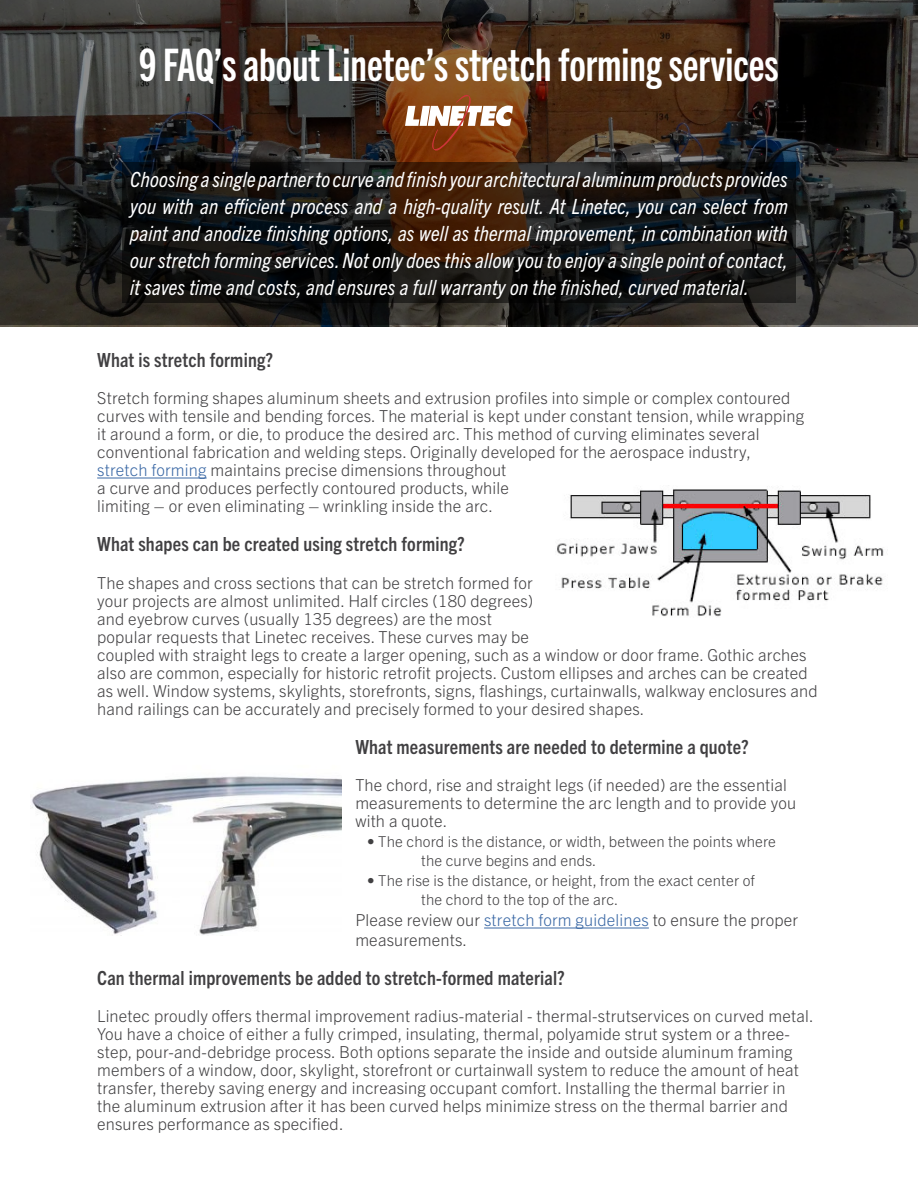
<style>
.page{position:relative;width:918px;height:1188px;background:#fff}
.page>*{position:absolute;margin:0;border:0;box-sizing:border-box;transform-origin:0 0}
.t1{font:45px "Trade Gothic Next LT Pro Bd Cm";color:#fff}
.t2{font:italic condensed 21px/27px "Trade Gothic Next LT Pro";letter-spacing:.01em;color:#fff;text-align:justify}
.t3{font:700 condensed 19.5px "Trade Gothic Next LT Pro";letter-spacing:.01em;color:#414042}
.t4{font:300 16.5px/18px "Trade Gothic Next LT Pro";letter-spacing:.01em;color:#414042}
.t5{font:300 15px/19.5px "Trade Gothic Next LT Pro";letter-spacing:.01em;color:#414042}
.s1{color:#3a68a5}
</style>
<div class="page">
<svg style="left:0;top:0;width:918px;height:325px;background:#362d25"></svg>
<svg style="left:122px;top:163px;width:674px;height:140px;background:#181411"></svg>
<img style="left:557px;top:489px;width:327px;height:128px">
<img style="left:31px;top:776px;width:311px;height:159px">
<hr style="left:97px;top:478px;width:110px;height:1px;background:#3a68a5">
<hr style="left:484px;top:928px;width:165px;height:1px;background:#3a68a5">
<svg style="left:405px;top:93px;width:108px;height:59px"></svg>
<h1 class="t1" style="left:139px;top:35px;width:641px">9 FAQ’s about Linetec’s stretch forming services</h1>
<p class="t2" style="left:130px;top:164px;width:659px">Choosing a single partner to curve and finish your architectural aluminum products provides you with an efficient process and a high-quality result. At Linetec, you can select from paint and anodize finishing options, as well as thermal improvement, in combination with our stretch forming services. Not only does this allow you to enjoy a single point of contact, it saves time and costs, and ensures a full warranty on the finished, curved material.</p>
<p class="t3" style="left:97px;top:346px;width:177px">What is stretch forming?</p>
<p class="t4" style="left:97px;top:388px;width:708px">Stretch forming shapes aluminum sheets and extrusion profiles into simple or complex contoured curves with tensile and bending forces. The material is kept under constant tension, while wrapping it around a form, or die, to produce the desired arc. This method of curving eliminates several conventional fabrication and welding steps. Originally developed for the aerospace industry, <span class="s1">stretch forming</span> maintains precise dimensions throughout<br>a curve and produces perfectly contoured products, while<br>limiting – or even eliminating – wrinkling inside the arc.</p>
<p class="t3" style="left:97px;top:531px;width:369px">What shapes can be created using stretch forming?</p>
<p class="t4" style="left:97px;top:573px;width:722px">The shapes and cross sections that can be stretch formed for<br>your projects are almost unlimited. Half circles (180 degrees)<br>and eyebrow curves (usually 135 degrees) are the most<br>popular requests that Linetec receives. These curves may be<br>coupled with straight legs to create a larger opening, such as a window or door frame. Gothic arches also are common, especially for historic retrofit projects. Custom ellipses and arches can be created as well. Window systems, skylights, storefronts, signs, flashings, curtainwalls, walkway enclosures and hand railings can be accurately and precisely formed to your desired shapes.</p>
<p class="t3" style="left:355px;top:733px;width:395px">What measurements are needed to determine a quote?</p>
<p class="t4" style="left:355px;top:775px;width:442px">The chord, rise and straight legs (if needed) are the essential measurements to determine the arc length and to provide you with a quote.</p>
<p class="t5" style="left:421px;top:831px;width:356px;text-indent:-54px">• The chord is the distance, or width, between the points where the curve begins and ends.</p>
<p class="t5" style="left:421px;top:870px;width:335px;text-indent:-54px">• The rise is the distance, or height, from the exact center of the chord to the top of the arc.</p>
<p class="t4" style="left:355px;top:910px;width:444px;line-height:19.5px">Please review our <span class="s1">stretch form guidelines</span> to ensure the proper measurements.</p>
<p class="t3" style="left:97px;top:964px;width:469px">Can thermal improvements be added to stretch-formed material?</p>
<p class="t4" style="left:97px;top:1006px;width:718px">Linetec proudly offers thermal improvement radius-material - thermal-strutservices on curved metal.<br>You have a choice of either a fully crimped, insulating, thermal, polyamide strut system or a three&shy;step, pour-and-debridge process. Both options separate the inside and outside aluminum framing members of a window, door, skylight, storefront or curtainwall system to reduce the amount of heat transfer, thereby saving energy and increasing occupant comfort. Installing the thermal barrier in<br>the aluminum extrusion after it has been curved helps minimize stress on the thermal barrier and ensures performance as specified.</p>
</div>
